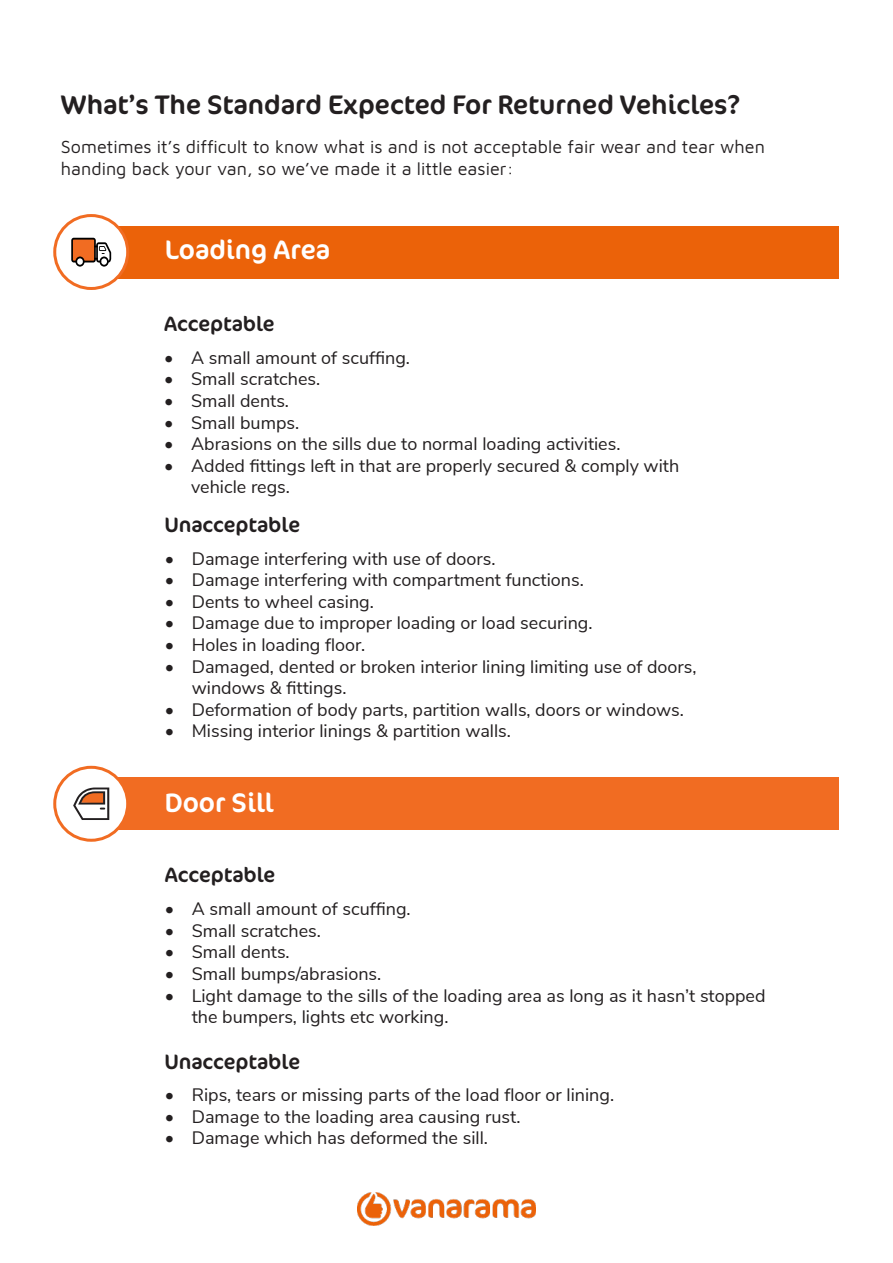
<style>
.page{position:relative;width:893px;height:1263px;background:#fff}
.page>*{position:absolute;margin:0;border:0;box-sizing:border-box;transform-origin:0 0}
.t1{font:27px "Cocon Pro";color:#231f20}
.t2{font:27px "Cocon Pro";color:#fff}
.t3{font:21px "Cocon Pro";color:#231f20}
.t4{font:18px/21.6px "Nunito Sans";color:#231f20}
.t5{font:18px/21.6px "Maven Pro";color:#231f20}
</style>
<div class="page">
<div style="left:104px;top:226px;width:735px;height:52px;background:#eb6209"></div>
<div style="left:55px;top:216px;width:73px;height:72px;background:#fff;border-radius:50%"></div>
<div style="left:53px;top:214px;width:76px;height:76px;border:3px solid #f16c22;border-radius:50%"></div>
<div style="left:104px;top:778px;width:735px;height:52px;background:#f16c22"></div>
<div style="left:55px;top:767px;width:73px;height:73px;background:#fff;border-radius:50%"></div>
<div style="left:53px;top:766px;width:76px;height:76px;border:3px solid #f16c22;border-radius:50%"></div>
<svg style="left:71px;top:238px;width:40px;height:29px"></svg>
<svg style="left:73px;top:787px;width:36px;height:33px"></svg>
<img style="left:358px;top:1192px;width:177px;height:34px">
<p class="t1" style="left:61px;top:87px;width:681px">What’s The Standard Expected For Returned Vehicles?</p>
<p class="t5" style="left:61px;top:135px;width:705px">Sometimes it’s difficult to know what is and is not acceptable fair wear and tear when handing back your van, so we’ve made it a little easier:</p>
<p class="t2" style="left:165px;top:232px;width:167px">Loading Area</p>
<p class="t3" style="left:164px;top:309px;width:112px">Acceptable</p>
<p class="t4" style="left:164px;top:346px;width:247px">• A small amount of scuffing.</p>
<p class="t4" style="left:164px;top:367px;width:158px">• Small scratches.</p>
<p class="t4" style="left:164px;top:389px;width:126px">• Small dents.</p>
<p class="t4" style="left:164px;top:410px;width:137px">• Small bumps.</p>
<p class="t4" style="left:164px;top:432px;width:458px">• Abrasions on the sills due to normal loading activities.</p>
<p class="t4" style="left:191px;top:454px;width:490px;text-indent:-27px">• Added fittings left in that are properly secured &amp; comply with vehicle regs.</p>
<p class="t3" style="left:165px;top:511px;width:137px">Unacceptable</p>
<p class="t4" style="left:165px;top:546px;width:332px">• Damage interfering with use of doors.</p>
<p class="t4" style="left:165px;top:568px;width:421px">• Damage interfering with compartment functions.</p>
<p class="t4" style="left:165px;top:590px;width:211px">• Dents to wheel casing.</p>
<p class="t4" style="left:165px;top:611px;width:429px">• Damage due to improper loading or load securing.</p>
<p class="t4" style="left:165px;top:633px;width:202px">• Holes in loading floor.</p>
<p class="t4" style="left:192px;top:654px;width:506px;text-indent:-27px">• Damaged, dented or broken interior lining limiting use of doors, windows &amp; fittings.</p>
<p class="t4" style="left:165px;top:698px;width:521px">• Deformation of body parts, partition walls, doors or windows.</p>
<p class="t4" style="left:165px;top:719px;width:348px">• Missing interior linings &amp; partition walls.</p>
<p class="t2" style="left:165px;top:785px;width:110px">Door Sill</p>
<p class="t3" style="left:165px;top:861px;width:112px">Acceptable</p>
<p class="t4" style="left:165px;top:897px;width:247px">• A small amount of scuffing.</p>
<p class="t4" style="left:165px;top:919px;width:158px">• Small scratches.</p>
<p class="t4" style="left:165px;top:940px;width:126px">• Small dents.</p>
<p class="t4" style="left:165px;top:962px;width:218px">• Small bumps/abrasions.</p>
<p class="t4" style="left:192px;top:983px;width:575px;text-indent:-27px">• Light damage to the sills of the loading area as long as it hasn’t stopped the bumpers, lights etc working.</p>
<p class="t3" style="left:165px;top:1047px;width:137px">Unacceptable</p>
<p class="t4" style="left:165px;top:1083px;width:451px">• Rips, tears or missing parts of the load floor or lining.</p>
<p class="t4" style="left:165px;top:1104px;width:357px">• Damage to the loading area causing rust.</p>
<p class="t4" style="left:165px;top:1126px;width:325px">• Damage which has deformed the sill.</p>
</div>
